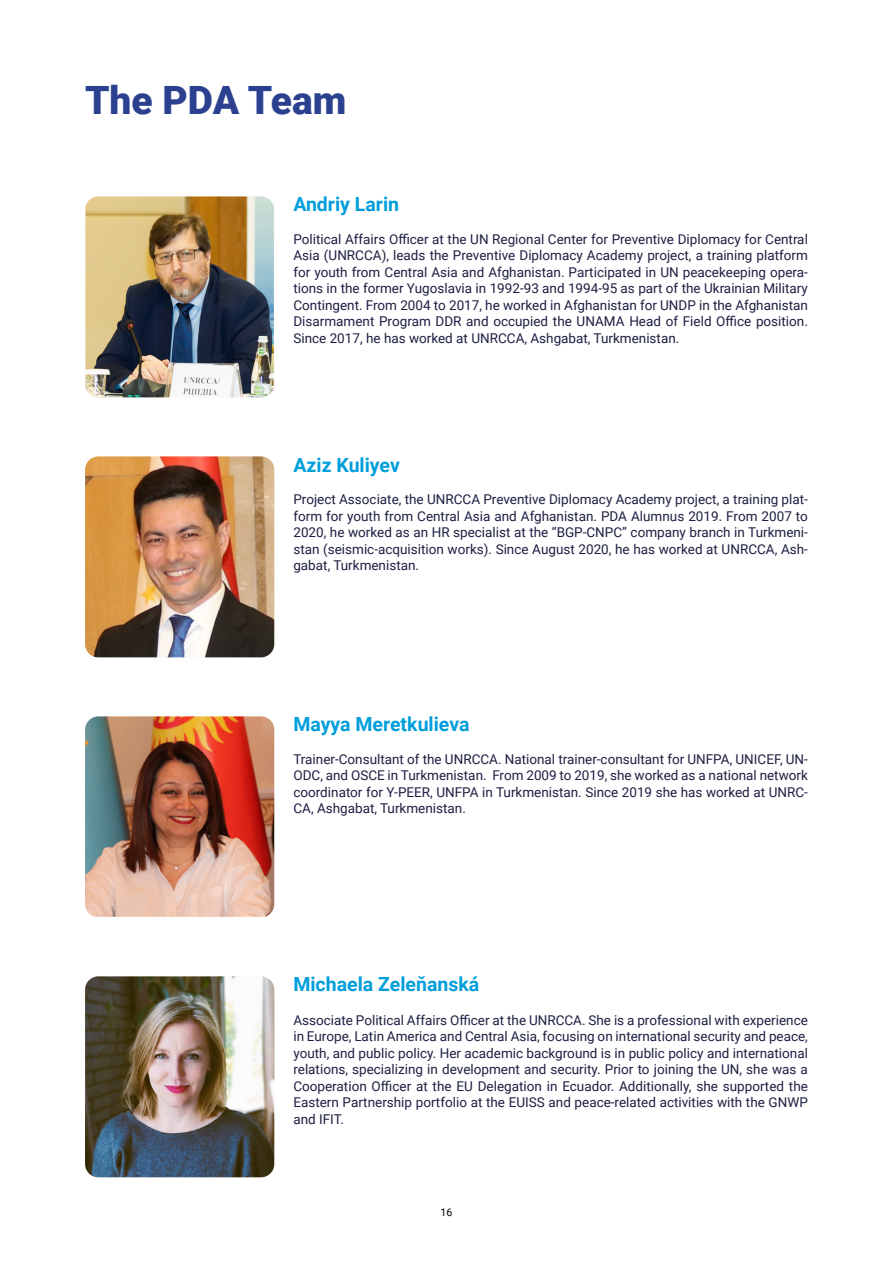
<style>
.page{position:relative;width:893px;height:1263px;background:#fff}
.page>*{position:absolute;margin:0;border:0;box-sizing:border-box;transform-origin:0 0}
.t1{font:900 39px "Roboto";color:#2b4190}
.t2{font:700 19.5px "Roboto";color:#009edb}
.t3{font:13.5px/16.5px "Roboto";color:#1d1f42;text-align:justify}
.t4{font:10.5px "Roboto";color:#000}
</style>
<div class="page">
<img style="left:85px;top:196px;width:189px;height:201px">
<img style="left:85px;top:456px;width:189px;height:201px">
<img style="left:85px;top:716px;width:189px;height:201px">
<img style="left:85px;top:976px;width:189px;height:201px">
<h1 class="t1" style="left:85px;top:73px;width:263px">The PDA Team</h1>
<h2 class="t2" style="left:293px;top:190px;width:107px">Andriy Larin</h2>
<p class="t3" style="left:293px;top:230px;width:516px">Political Affairs Officer at the UN Regional Center for Preventive Diplomacy for Central Asia (UNRCCA), leads the Preventive Diplomacy Academy project, a training platform for youth from Central Asia and Afghanistan. Participated in UN peacekeeping opera&shy;tions in the former Yugoslavia in 1992-93 and 1994-95 as part of the Ukrainian Military Contingent. From 2004 to 2017, he worked in Afghanistan for UNDP in the Afghanistan Disarmament Program DDR and occupied the UNAMA Head of Field Office position.<br>Since 2017, he has worked at UNRCCA, Ashgabat, Turkmenistan.</p>
<h2 class="t2" style="left:293px;top:451px;width:108px">Aziz Kuliyev</h2>
<p class="t3" style="left:293px;top:491px;width:516px">Project Associate, the UNRCCA Preventive Diplomacy Academy project, a training plat&shy;form for youth from Central Asia and Afghanistan. PDA Alumnus 2019. From 2007 to 2020, he worked as an HR specialist at the “BGP-CNPC” company branch in Turkmeni&shy;stan (seismic-acquisition works). Since August 2020, he has worked at UNRCCA, Ash&shy;gabat, Turkmenistan.</p>
<h2 class="t2" style="left:293px;top:710px;width:178px">Mayya Meretkulieva</h2>
<p class="t3" style="left:293px;top:750px;width:516px">Trainer-Consultant of the UNRCCA. National trainer-consultant for UNFPA, UNICEF, UN-ODC, and OSCE in Turkmenistan. From 2009 to 2019, she worked as a national network coordinator for Y-PEER, UNFPA in Turkmenistan. Since 2019 she has worked at UNRC-CA, Ashgabat, Turkmenistan.</p>
<h2 class="t2" style="left:293px;top:970px;width:187px">Michaela Zeleňanská</h2>
<p class="t3" style="left:293px;top:1011px;width:516px">Associate Political Affairs Officer at the UNRCCA. She is a professional with experience in Europe, Latin America and Central Asia, focusing on international security and peace, youth, and public policy. Her academic background is in public policy and international relations, specializing in development and security. Prior to joining the UN, she was a Cooperation Officer at the EU Delegation in Ecuador. Additionally, she supported the Eastern Partnership portfolio at the EUISS and peace-related activities with the GNWP and IFIT.</p>
<p class="t4" style="left:441px;top:1205px;width:13px">16</p>
</div>
